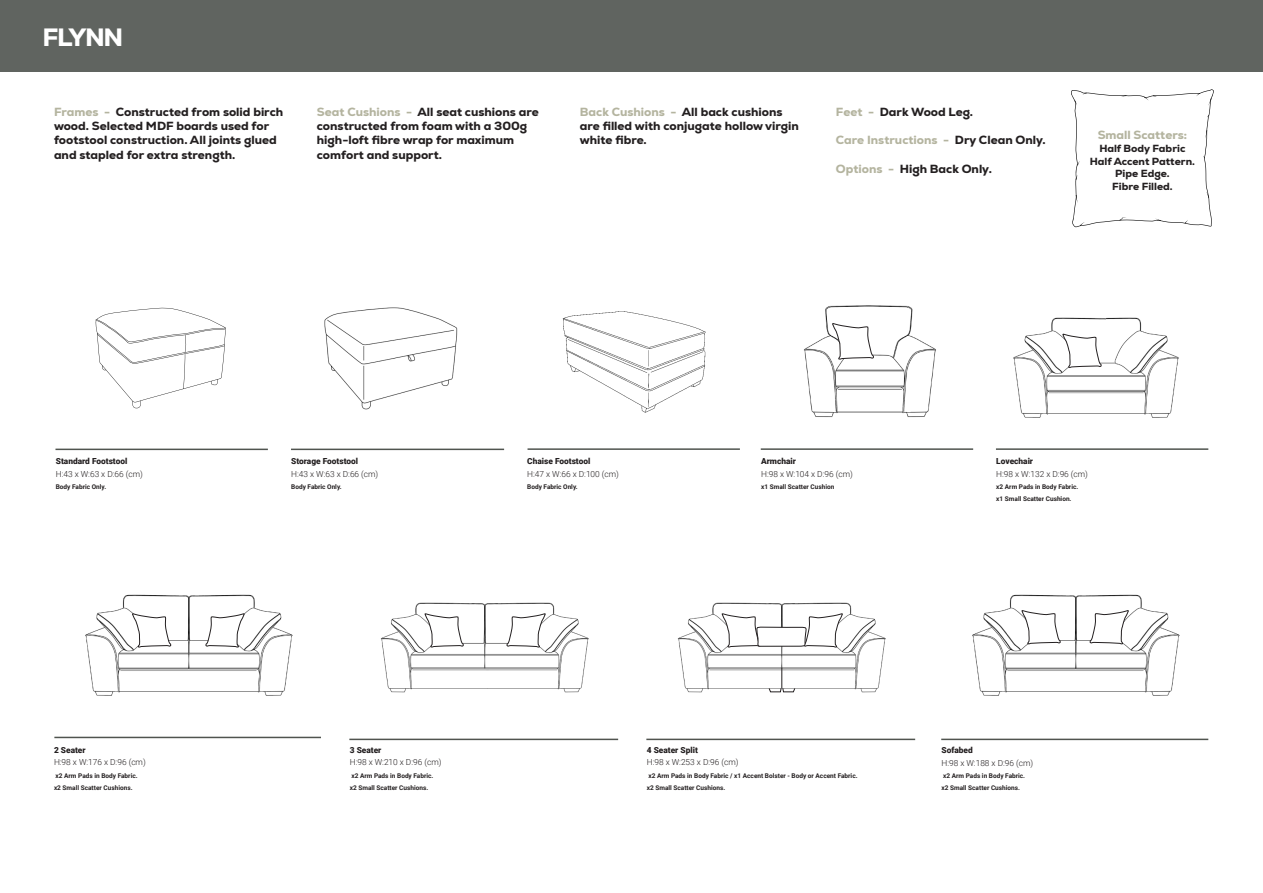
<style>
.page{position:relative;width:1263px;height:893px;background:#fff}
.page>*{position:absolute;margin:0;border:0;box-sizing:border-box;transform-origin:0 0}
.t1{font:800 25.5px "Nexa";letter-spacing:-.06em;color:#fff}
.t2{font:800 12px/14.4px "Nexa";color:#231f20}
.t3{font:800 12px "Nexa";color:#b4b49f}
.t4{font:800 10.5px "Nexa";color:#231f20}
.t5{font:300 8.4px "Roboto";color:#231f20}
.t6{font:900 8.4px "Roboto";color:#231f20}
.t7{font:700 6.45px "Roboto";color:#231f20}
.s1{color:#b4b49f}
.s2{color:#231f20}
</style>
<div class="page">
<div style="left:0;top:0;width:1263px;height:72px;background:#606460"></div>
<img style="left:804px;top:305px;width:132px;height:112px">
<img style="left:85px;top:594px;width:208px;height:102px">
<img style="left:972px;top:594px;width:208px;height:102px">
<img style="left:1013px;top:317px;width:76px;height:101px">
<img style="left:1089px;top:317px;width:90px;height:101px">
<img style="left:562px;top:311px;width:144px;height:102px">
<img style="left:380px;top:602px;width:209px;height:91px">
<img style="left:677px;top:602px;width:209px;height:91px">
<hr style="left:54px;top:737px;width:267px;height:1px;background:#50544f">
<hr style="left:527px;top:448px;width:213px;height:2px;background:#50544f">
<hr style="left:941px;top:739px;width:267px;height:1px;background:#50544f">
<hr style="left:349px;top:739px;width:269px;height:1px;background:#50544f">
<hr style="left:646px;top:739px;width:269px;height:1px;background:#50544f">
<hr style="left:761px;top:448px;width:212px;height:2px;background:#50544f">
<hr style="left:996px;top:448px;width:212px;height:2px;background:#50544f">
<svg style="left:95px;top:308px;width:131px;height:100px"></svg>
<img style="left:324px;top:307px;width:134px;height:103px">
<hr style="left:291px;top:449px;width:213px;height:1px;background:#50544f">
<hr style="left:55px;top:449px;width:213px;height:1px;background:#50544f">
<svg style="left:832px;top:323px;width:43px;height:37px"></svg>
<svg style="left:1022px;top:610px;width:39px;height:35px"></svg>
<svg style="left:425px;top:613px;width:40px;height:35px"></svg>
<svg style="left:132px;top:613px;width:40px;height:35px"></svg>
<svg style="left:1063px;top:333px;width:39px;height:35px"></svg>
<svg style="left:1089px;top:610px;width:39px;height:35px"></svg>
<svg style="left:506px;top:613px;width:39px;height:35px"></svg>
<svg style="left:205px;top:613px;width:39px;height:35px"></svg>
<svg style="left:1071px;top:89px;width:143px;height:138px"></svg>
<svg style="left:769px;top:668px;width:26px;height:24px"></svg>
<svg style="left:722px;top:613px;width:121px;height:35px"></svg>
<p class="t1" style="left:43px;top:20px;width:82px">FLYNN</p>
<p class="t2" style="left:54px;top:104px;width:231px"><span class="s1">Frames -</span> Constructed from solid birch wood. Selected MDF boards used for footstool construction. All joints glued and stapled for extra strength.</p>
<p class="t2" style="left:317px;top:104px;width:224px"><span class="s1">Seat Cushions -</span> All seat cushions are constructed from foam with a 300g high-loft fibre wrap for maximum comfort and support.</p>
<p class="t2" style="left:580px;top:104px;width:221px"><span class="s1">Back Cushions -</span> All back cushions are filled with conjugate hollow virgin white fibre.</p>
<p class="t2" style="left:836px;top:104px;width:139px"><span class="s1">Feet -</span> Dark Wood Leg.</p>
<p class="t3" style="left:836px;top:133px;width:211px">Care Instructions - <span class="s2">Dry Clean Only.</span></p>
<p class="t2" style="left:836px;top:162px;width:157px"><span class="s1">Options -</span> High Back Only.</p>
<p class="t3" style="left:1098px;top:127px;width:91px">Small Scatters:</p>
<p class="t4" style="left:1099px;top:142px;width:88px">Half Body Fabric</p>
<p class="t4" style="left:1090px;top:154px;width:107px">Half Accent Pattern.</p>
<p class="t4" style="left:1115px;top:167px;width:56px">Pipe Edge.</p>
<p class="t4" style="left:1112px;top:179px;width:62px">Fibre Filled.</p>
<p class="t6" style="left:56px;top:455px;width:73px">Standard Footstool</p>
<p class="t5" style="left:56px;top:468px;width:89px">H:43 x W:63 x D:66 (cm)</p>
<p class="t7" style="left:56px;top:482px;width:52px">Body Fabric Only.</p>
<p class="t6" style="left:54px;top:744px;width:33px">2 Seater</p>
<p class="t5" style="left:54px;top:757px;width:93px">H:98 x W:176 x D:96 (cm)</p>
<p class="t7" style="left:56px;top:771px;width:84px">x2 Arm Pads in Body Fabric.</p>
<p class="t7" style="left:54px;top:783px;width:80px">x2 Small Scatter Cushions.</p>
<p class="t6" style="left:291px;top:455px;width:68px">Storage Footstool</p>
<p class="t5" style="left:291px;top:468px;width:89px">H:43 x W:63 x D:66 (cm)</p>
<p class="t7" style="left:291px;top:482px;width:52px">Body Fabric Only.</p>
<p class="t6" style="left:527px;top:455px;width:65px">Chaise Footstool</p>
<p class="t5" style="left:527px;top:468px;width:93px">H:47 x W:66 x D:100 (cm)</p>
<p class="t7" style="left:527px;top:482px;width:52px">Body Fabric Only.</p>
<p class="t6" style="left:761px;top:455px;width:36px">Armchair</p>
<p class="t5" style="left:761px;top:468px;width:93px">H:98 x W:104 x D:96 (cm)</p>
<p class="t7" style="left:761px;top:482px;width:75px">x1 Small Scatter Cushion</p>
<p class="t6" style="left:996px;top:455px;width:38px">Lovechair</p>
<p class="t5" style="left:996px;top:468px;width:93px">H:98 x W:132 x D:96 (cm)</p>
<p class="t7" style="left:996px;top:483px;width:84px">x2 Arm Pads in Body Fabric.</p>
<p class="t7" style="left:996px;top:495px;width:77px">x1 Small Scatter Cushion.</p>
<p class="t6" style="left:350px;top:744px;width:33px">3 Seater</p>
<p class="t5" style="left:350px;top:757px;width:93px">H:98 x W:210 x D:96 (cm)</p>
<p class="t7" style="left:351px;top:771px;width:84px">x2 Arm Pads in Body Fabric.</p>
<p class="t7" style="left:350px;top:783px;width:80px">x2 Small Scatter Cushions.</p>
<p class="t6" style="left:647px;top:744px;width:53px">4 Seater Split</p>
<p class="t5" style="left:647px;top:757px;width:93px">H:98 x W:253 x D:96 (cm)</p>
<p class="t7" style="left:648px;top:771px;width:211px">x2 Arm Pads in Body Fabric / x1 Accent Bolster - Body or Accent Fabric.</p>
<p class="t7" style="left:647px;top:783px;width:80px">x2 Small Scatter Cushions.</p>
<p class="t6" style="left:941px;top:744px;width:33px">Sofabed</p>
<p class="t5" style="left:941px;top:757px;width:93px">H:98 x W:188 x D:96 (cm)</p>
<p class="t7" style="left:943px;top:771px;width:84px">x2 Arm Pads in Body Fabric.</p>
<p class="t7" style="left:941px;top:783px;width:80px">x2 Small Scatter Cushions.</p>
</div>
